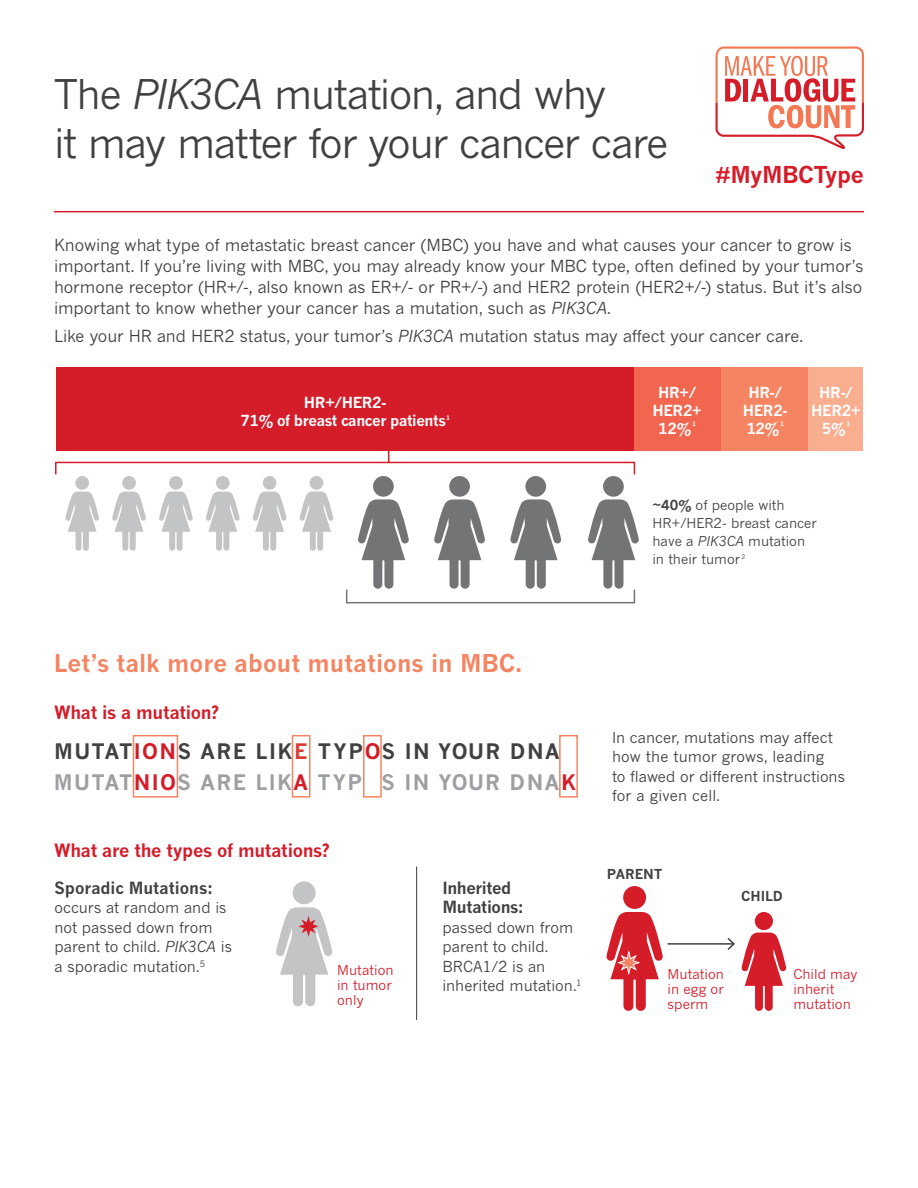
<style>
.page{position:relative;width:918px;height:1188px;background:#fff}
.page>*{position:absolute;margin:0;border:0;box-sizing:border-box;transform-origin:0 0}
.t1{font:40.5px/49.5px "News Gothic MT Std";letter-spacing:-.035em;color:#414042}
.t2{font:700 24px "News Gothic MT Std";color:#f58562}
.t3{font:700 22.8px "News Gothic MT Std";letter-spacing:-.02em;color:#d51c29}
.t4{font:700 21px/31.2px "News Gothic MT Std";letter-spacing:.07em;color:#414042}
.t5{font:700 18px "News Gothic MT Std";letter-spacing:-.015em;color:#d51c29}
.t6{font:16.5px/21px "News Gothic MT Std";letter-spacing:-.005em;color:#414042}
.t7{font:700 16.5px/19.5px "News Gothic MT Std";letter-spacing:-.01em;color:#414042}
.t8{font:15px/19.5px "News Gothic MT Std";color:#414042}
.t9{font:700 15px/18px "News Gothic MT Std";letter-spacing:-.025em;color:#fff;text-align:center}
.t10{font:13.5px/18px "News Gothic MT Std";color:#414042}
.t11{font:13.5px/15px "News Gothic MT Std";letter-spacing:.005em;color:#d51c29}
.t12{font:700 13.5px "News Gothic MT Std";color:#414042}
.t13{font:700 6.15px "News Gothic MT Std";color:#fff}
.s1{font-style:italic}
.s2{font-weight:700}
.s3{color:#d51c29}
.s4{color:#d93d35}
.s5{color:#9d9fa2}
</style>
<div class="page">
<svg style="left:716px;top:46px;width:148px;height:103px"></svg>
<div style="left:292px;top:735px;width:18px;height:63px;border:2px solid #f58562"></div>
<div style="left:559px;top:735px;width:19px;height:63px;border:2px solid #f58562"></div>
<div style="left:363px;top:735px;width:19px;height:63px;border:2px solid #f58562"></div>
<div style="left:133px;top:735px;width:45px;height:63px;border:2px solid #f58562"></div>
<div style="left:293px;top:881px;width:23px;height:23px;background:#c2c4c6;border-radius:50%"></div>
<svg style="left:276px;top:907px;width:57px;height:99px"></svg>
<div style="left:623px;top:886px;width:23px;height:23px;background:#d51c29;border-radius:50%"></div>
<svg style="left:606px;top:912px;width:57px;height:99px"></svg>
<div style="left:755px;top:912px;width:18px;height:18px;background:#d51c29;border-radius:50%"></div>
<hr style="left:668px;top:943px;width:66px;height:2px;background:#414042">
<svg style="left:726px;top:933px;width:61px;height:78px"></svg>
<hr style="left:416px;top:866px;width:1px;height:154px;background:#414042">
<div style="left:56px;top:368px;width:578px;height:83px;background:#d51c29"></div>
<div style="left:75px;top:476px;width:14px;height:14px;background:#c2c4c6;border-radius:50%"></div>
<svg style="left:65px;top:492px;width:34px;height:59px"></svg>
<div style="left:122px;top:476px;width:14px;height:14px;background:#c2c4c6;border-radius:50%"></div>
<svg style="left:112px;top:492px;width:34px;height:59px"></svg>
<div style="left:169px;top:476px;width:14px;height:14px;background:#c2c4c6;border-radius:50%"></div>
<svg style="left:159px;top:492px;width:34px;height:59px"></svg>
<div style="left:216px;top:476px;width:14px;height:14px;background:#c2c4c6;border-radius:50%"></div>
<svg style="left:206px;top:492px;width:34px;height:59px"></svg>
<div style="left:263px;top:476px;width:13px;height:14px;background:#c2c4c6;border-radius:50%"></div>
<svg style="left:252px;top:492px;width:35px;height:59px"></svg>
<div style="left:310px;top:476px;width:13px;height:14px;background:#c2c4c6;border-radius:50%"></div>
<svg style="left:299px;top:492px;width:35px;height:59px"></svg>
<div style="left:373px;top:476px;width:21px;height:21px;background:#727476;border-radius:50%"></div>
<svg style="left:358px;top:499px;width:51px;height:90px"></svg>
<div style="left:449px;top:476px;width:21px;height:21px;background:#727476;border-radius:50%"></div>
<svg style="left:434px;top:499px;width:51px;height:90px"></svg>
<div style="left:525px;top:476px;width:21px;height:21px;background:#727476;border-radius:50%"></div>
<svg style="left:510px;top:499px;width:52px;height:90px"></svg>
<div style="left:603px;top:476px;width:21px;height:21px;background:#727476;border-radius:50%"></div>
<svg style="left:588px;top:499px;width:51px;height:90px"></svg>
<div style="left:346px;top:589px;width:289px;height:14px;border:2px solid #727476"></div>
<div style="left:55px;top:462px;width:580px;height:13px;border:2px solid #d51c29"></div>
<div style="left:634px;top:368px;width:88px;height:83px;background:#f2664f"></div>
<div style="left:722px;top:368px;width:87px;height:83px;background:#f58562"></div>
<div style="left:809px;top:368px;width:54px;height:83px;background:#f9ae90"></div>
<hr style="left:54px;top:211px;width:810px;height:1px;background:#d51c29">
<h1 class="t1" style="left:54px;top:68px;width:616px">The <span class="s1">PIK3CA</span> mutation, and why<br>it may matter for your cancer care</h1>
<h3 class="t3" style="left:716px;top:160px;width:150px">#MyMBCType</h3>
<p class="t6" style="left:54px;top:235px;width:811px">Knowing what type of metastatic breast cancer (MBC) you have and what causes your cancer to grow is important. If you’re living with MBC, you may already know your MBC type, often defined by your tumor’s hormone receptor (HR+/-, also known as ER+/- or PR+/-) and HER2 protein (HER2+/-) status. But it’s also important to know whether your cancer has a mutation, such as <span class="s1">PIK3CA</span>.</p>
<p class="t6" style="left:54px;top:325px;width:751px">Like your HR and HER2 status, your tumor’s <span class="s1">PIK3CA</span> mutation status may affect your cancer care.</p>
<p class="t9" style="left:240px;top:394px;width:207px">HR+/HER2-<br>71% of breast cancer patients</p>
<p class="t13" style="left:446px;top:414px;width:5px">1</p>
<p class="t9" style="left:653px;top:383px;width:51px">HR+/<br>HER2+<br>12%</p>
<p class="t13" style="left:692px;top:420px;width:5px">1</p>
<p class="t9" style="left:743px;top:383px;width:46px">HR-/<br>HER2-<br>12%</p>
<p class="t13" style="left:780px;top:420px;width:5px">1</p>
<p class="t9" style="left:811px;top:383px;width:51px">HR-/<br>HER2+<br>5%</p>
<p class="t13" style="left:846px;top:420px;width:5px">1</p>
<p class="t10" style="left:652px;top:496px;width:166px"><span class="s2">~40%</span> of people with<br>HR+/HER2- breast cancer have a <span class="s1">PIK3CA</span> mutation in their tumor <sup>2</sup></p>
<h2 class="t2" style="left:54px;top:649px;width:470px">Let’s talk more about mutations in MBC.</h2>
<p class="t5" style="left:54px;top:702px;width:167px">What is a mutation?</p>
<p class="t4" style="left:54px;top:736px;width:523px">MUTAT<span class="s3">ION</span>S ARE LIK<span class="s4">E</span> TYP<span class="s3">O</span>S IN YOUR DNA<br><span class="s5">MUTAT</span><span class="s3">NIO</span><span class="s5">S ARE LIK</span><span class="s3">A</span> <span class="s5">TYP S IN YOUR DNA</span><span class="s3">K</span></p>
<p class="t5" style="left:54px;top:839px;width:278px">What are the types of mutations?</p>
<p class="t7" style="left:55px;top:878px;width:160px">Sporadic Mutations:</p>
<p class="t8" style="left:55px;top:898px;width:179px">occurs at random and is not passed down from parent to child. <span class="s1">PIK3CA</span> is a sporadic mutation.<sup>5</sup></p>
<p class="t11" style="left:337px;top:962px;width:58px">Mutation in tumor only</p>
<p class="t7" style="left:442px;top:878px;width:83px">Inherited<br>Mutations:</p>
<p class="t8" style="left:442px;top:917px;width:141px">passed down from parent to child.<br>BRCA1/2 is an inherited mutation.<sup>1</sup></p>
<p class="t8" style="left:612px;top:727px;width:234px">In cancer, mutations may affect how the tumor grows, leading<br>to flawed or different instructions for a given cell.</p>
<p class="t12" style="left:607px;top:865px;width:57px">PARENT</p>
<p class="t12" style="left:741px;top:888px;width:43px">CHILD</p>
<p class="t11" style="left:668px;top:967px;width:58px;text-align:justify">Mutation in egg or sperm</p>
<p class="t11" style="left:793px;top:967px;width:65px">Child may inherit mutation</p>
</div>
